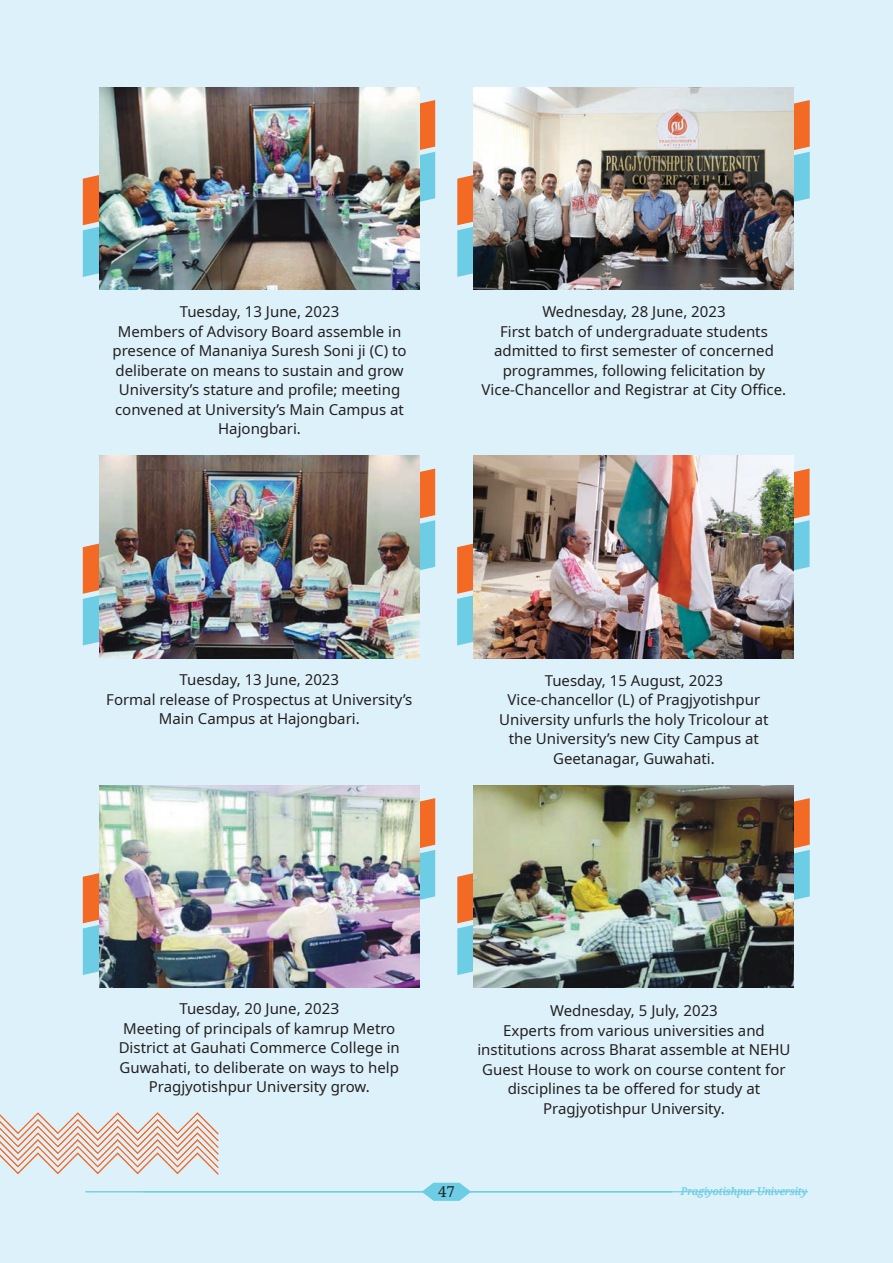
<style>
.page{position:relative;width:893px;height:1263px;background:#ddf1fa}
.page>*{position:absolute;margin:0;border:0;box-sizing:border-box;transform-origin:0 0}
.t1{font:15px/19.5px "Noto Sans";color:#231f20;text-align:center}
.t2{font:15px "Noto Serif";color:#231f20}
.t3{font:italic 10.5px "Noto Serif";color:#6dcde4}
</style>
<div class="page">
<svg style="left:457px;top:468px;width:353px;height:177px"></svg>
<img style="left:473px;top:456px;width:320px;height:202px">
<svg style="left:83px;top:100px;width:352px;height:177px"></svg>
<img style="left:99px;top:87px;width:320px;height:203px">
<svg style="left:83px;top:468px;width:352px;height:177px"></svg>
<svg style="left:83px;top:798px;width:352px;height:177px"></svg>
<svg style="left:457px;top:100px;width:353px;height:177px"></svg>
<svg style="left:457px;top:798px;width:353px;height:177px"></svg>
<img style="left:473px;top:87px;width:320px;height:203px">
<img style="left:473px;top:785px;width:320px;height:203px">
<img style="left:99px;top:456px;width:320px;height:202px">
<img style="left:99px;top:785px;width:320px;height:203px">
<img style="left:0;top:1112px;width:219px;height:63px">
<hr style="left:143px;top:1191px;width:665px;height:1px;background:#6dcde4">
<hr style="left:85px;top:1191px;width:587px;height:1px;background:#6dcde4">
<svg style="left:422px;top:1183px;width:49px;height:18px"></svg>
<p class="t1" style="left:112px;top:302px;width:296px">Tuesday, 13 June, 2023<br>Members of Advisory Board assemble in presence of Mananiya Suresh Soni ji (C) to deliberate on means to sustain and grow University’s stature and profile; meeting convened at University’s Main Campus at Hajongbari.</p>
<p class="t1" style="left:482px;top:302px;width:306px">Wednesday, 28 June, 2023<br>First batch of undergraduate students admitted to first semester of concerned programmes, following felicitation by Vice-Chancellor and Registrar at City Office.</p>
<p class="t1" style="left:106px;top:670px;width:308px">Tuesday, 13 June, 2023<br>Formal release of Prospectus at University’s<br>Main Campus at Hajongbari.</p>
<p class="t1" style="left:499px;top:671px;width:271px">Tuesday, 15 August, 2023<br>Vice-chancellor (L) of Pragjyotishpur University unfurls the holy Tricolour at the University’s new City Campus at Geetanagar, Guwahati.</p>
<p class="t1" style="left:119px;top:999px;width:283px">Tuesday, 20 June, 202З<br>Meeting of principals of kamrup Metro District at Gauhati Commerce College in Guwahati, to deliberate on ways to help Pragjyotishpur University grow.</p>
<p class="t1" style="left:477px;top:1001px;width:315px">Wednesday, 5 July, 2023<br>Experts from various universities and institutions across Bharat assemble at NEHU Guest House to work on course content for disciplines ta be offered for study at Pragjyotishpur University.</p>
<p class="t2" style="left:438px;top:1181px;width:18px">47</p>
<p class="t3" style="left:681px;top:1184px;width:128px">Pragiyotishpur University</p>
</div>
